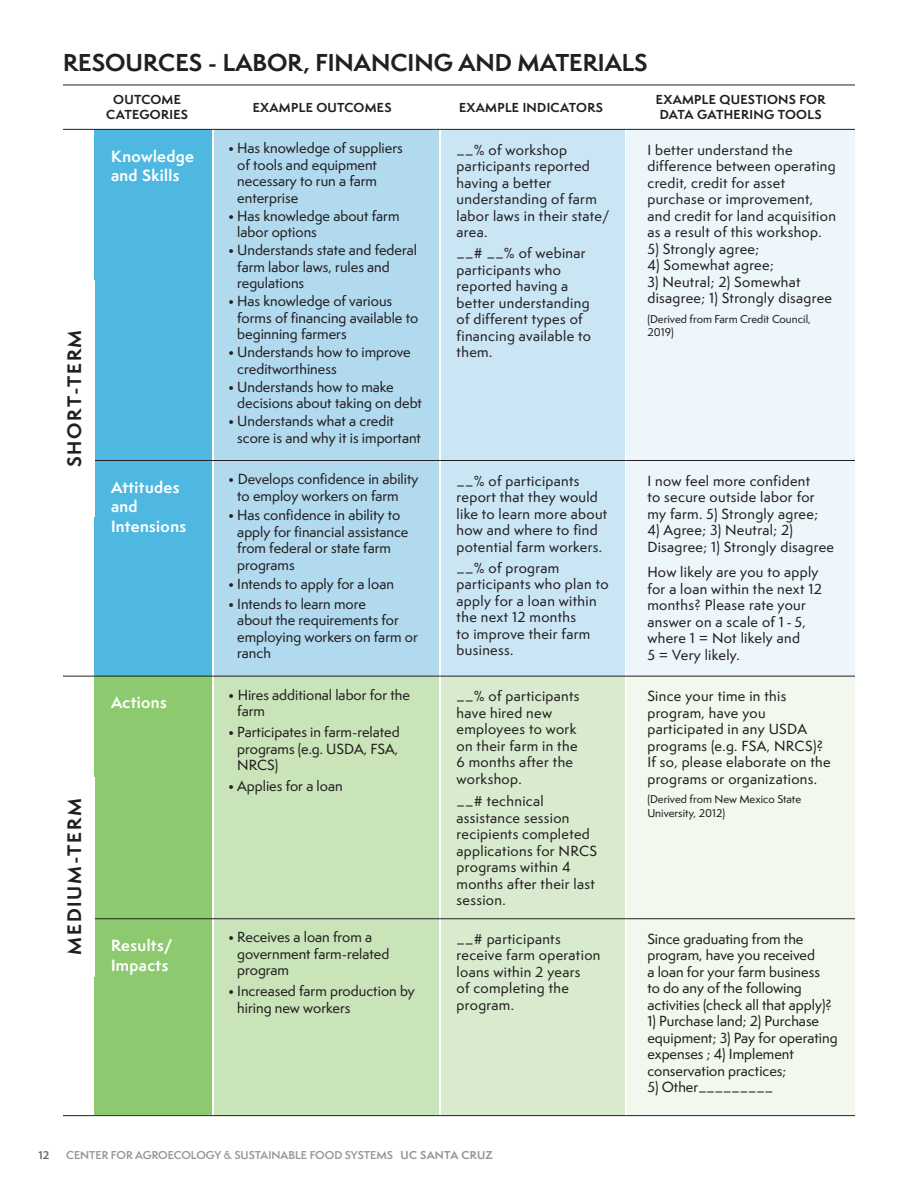
<style>
.page{position:relative;width:918px;height:1188px;background:#fff}
.page>*{position:absolute;margin:0;border:0;box-sizing:border-box;transform-origin:0 0}
.table_head{font:700 22.5px "Semplicita Pro";color:#231f20}
.t1{font:700 18px "Semplicita Pro";letter-spacing:.1em;color:#231f20}
.t2{font:700 15px/19.5px "Semplicita Pro";letter-spacing:.025em;color:#fff}
.indicators{font:500 13.5px/16.5px "Semplicita Pro";letter-spacing:.025em;color:#231f20}
.bullets{font:500 13.5px/16.5px "Semplicita Pro";color:#231f20}
.indicators-2{font:500 13.5px/16.5px "Semplicita Pro";color:#231f20}
.t3{font:700 12px/14.4px "Semplicita Pro";letter-spacing:.025em;color:#231f20;text-align:center}
.citation{font:500 10.5px/13.5px "Semplicita Pro";color:#231f20}
.t4{font:600 10.5px "Semplicita Pro";color:#939598}
.t5{font:700 10.5px "Semplicita Pro";color:#6c6d70}
.s1{font-weight:700}
</style>
<div class="page">
<div style="left:627px;top:130px;width:228px;height:547px;background:#edf6fa"></div>
<div style="left:627px;top:676px;width:228px;height:439px;background:#f2f8ee"></div>
<div style="left:441px;top:130px;width:183px;height:546px;background:#cae6f5"></div>
<div style="left:441px;top:676px;width:183px;height:439px;background:#d9ebcf"></div>
<div style="left:214px;top:129px;width:225px;height:547px;background:#b1daef"></div>
<div style="left:214px;top:676px;width:225px;height:439px;background:#cae4ba"></div>
<div style="left:94px;top:129px;width:118px;height:548px;background:#4eb8e0"></div>
<div style="left:94px;top:676px;width:118px;height:439px;background:#8cc96f"></div>
<hr style="left:63px;top:85px;width:146px;height:1px;background:#231f20">
<hr style="left:209px;top:85px;width:227px;height:1px;background:#231f20">
<hr style="left:63px;top:129px;width:146px;height:1px;background:#231f20">
<hr style="left:63px;top:460px;width:146px;height:1px;background:#231f20">
<hr style="left:436px;top:460px;width:190px;height:1px;background:#231f20">
<hr style="left:626px;top:460px;width:229px;height:1px;background:#231f20">
<hr style="left:63px;top:676px;width:146px;height:1px;background:#231f20">
<hr style="left:436px;top:676px;width:190px;height:1px;background:#231f20">
<hr style="left:626px;top:676px;width:229px;height:1px;background:#231f20">
<hr style="left:63px;top:918px;width:146px;height:1px;background:#231f20">
<hr style="left:209px;top:918px;width:227px;height:1px;background:#231f20">
<hr style="left:436px;top:918px;width:190px;height:1px;background:#231f20">
<hr style="left:626px;top:918px;width:229px;height:1px;background:#231f20">
<hr style="left:63px;top:1115px;width:146px;height:1px;background:#231f20">
<hr style="left:209px;top:1115px;width:227px;height:1px;background:#231f20">
<hr style="left:436px;top:1115px;width:190px;height:1px;background:#231f20">
<hr style="left:626px;top:1115px;width:229px;height:1px;background:#231f20">
<hr style="left:209px;top:129px;width:227px;height:1px;background:#231f20">
<hr style="left:209px;top:460px;width:227px;height:1px;background:#231f20">
<hr style="left:209px;top:676px;width:227px;height:1px;background:#231f20">
<hr style="left:436px;top:85px;width:190px;height:1px;background:#231f20">
<hr style="left:626px;top:85px;width:229px;height:1px;background:#231f20">
<hr style="left:436px;top:129px;width:190px;height:1px;background:#231f20">
<hr style="left:626px;top:129px;width:229px;height:1px;background:#231f20">
<div style="left:63px;top:777px;width:31px;height:199px;background:#fff"></div>
<div style="left:63px;top:280px;width:31px;height:237px;background:#fff"></div>
<p class="table_head" style="left:63px;top:46px;width:586px">RESOURCES - LABOR, FINANCING AND MATERIALS</p>
<p class="t1" style="left:61px;top:467px;width:139px;rotate:-90deg">SHORT-TERM</p>
<p class="t1" style="left:61px;top:955px;width:157px;rotate:-90deg">MEDIUM-TERM</p>
<p class="t3" style="left:106px;top:93px;width:83px">OUTCOME<br>CATEGORIES</p>
<p class="t3" style="left:253px;top:100px;width:140px">EXAMPLE OUTCOMES</p>
<p class="t3" style="left:459px;top:100px;width:145px">EXAMPLE INDICATORS</p>
<p class="t3" style="left:656px;top:93px;width:171px">EXAMPLE QUESTIONS FOR<br>DATA GATHERING TOOLS</p>
<p class="t2" style="left:111px;top:146px;width:85px">Knowledge and Skills</p>
<p class="bullets" style="left:237px;top:140px;width:167px;text-indent:-9px">• Has knowledge of suppliers of tools and equipment necessary to run a farm enterprise</p>
<p class="bullets" style="left:237px;top:207px;width:164px;text-indent:-9px">• Has knowledge about farm labor options</p>
<p class="bullets" style="left:237px;top:242px;width:181px;text-indent:-9px">• Understands state and federal farm labor laws, rules and regulations</p>
<p class="bullets" style="left:237px;top:293px;width:182px;text-indent:-9px">• Has knowledge of various forms of financing available to beginning farmers</p>
<p class="bullets" style="left:237px;top:344px;width:175px;text-indent:-9px">• Understands how to improve creditworthiness</p>
<p class="bullets" style="left:237px;top:378px;width:186px;text-indent:-9px">• Understands how to make decisions about taking on debt</p>
<p class="bullets" style="left:237px;top:413px;width:185px;text-indent:-9px">• Understands what a credit score is and why it is important</p>
<p class="indicators" style="left:457px;top:141px;width:154px">__% of workshop participants reported having a better understanding of farm labor laws in their state/ area.</p>
<p class="indicators" style="left:457px;top:245px;width:136px">__# __% of webinar participants who reported having a better understanding of different types of financing available to them.</p>
<p class="indicators" style="left:647px;top:141px;width:190px">I better understand the difference between operating credit, credit for asset purchase or improvement, and credit for land acquisition as a result of this workshop.</p>
<p class="indicators" style="left:647px;top:240px;width:113px">5) Strongly agree;</p>
<p class="indicators" style="left:647px;top:257px;width:128px">4) Somewhat agree;</p>
<p class="indicators" style="left:647px;top:273px;width:186px">3) Neutral; 2) Somewhat disagree; 1) Strongly disagree</p>
<p class="citation" style="left:647px;top:312px;width:165px">(Derived from Farm Credit Council,<br>2019)</p>
<p class="t2" style="left:111px;top:477px;width:77px">Attitudes and<br>Intensions</p>
<p class="bullets" style="left:237px;top:471px;width:183px;text-indent:-9px">• Develops confidence in ability to employ workers on farm</p>
<p class="bullets" style="left:237px;top:507px;width:173px;text-indent:-9px">• Has confidence in ability to apply for financial assistance from federal or state farm programs</p>
<p class="bullets" style="left:228px;top:576px;width:167px">• Intends to apply for a loan</p>
<p class="bullets" style="left:237px;top:595px;width:182px;text-indent:-9px">• Intends to learn more<br>about the requirements for employing workers on farm or ranch</p>
<p class="indicators" style="left:457px;top:472px;width:152px">__% of participants report that they would like to learn more about how and where to find potential farm workers.</p>
<p class="indicators" style="left:457px;top:559px;width:153px">__% of program participants who plan to apply for a loan within the next 12 months<br>to improve their farm business.</p>
<p class="indicators" style="left:647px;top:472px;width:172px">I now feel more confident to secure outside labor for my farm. 5) Strongly agree;</p>
<p class="indicators" style="left:647px;top:522px;width:188px">4) Agree; 3) Neutral; 2)<br>Disagree; 1) Strongly disagree</p>
<p class="indicators" style="left:647px;top:564px;width:176px">How likely are you to apply for a loan within the next 12 months? Please rate your answer on a scale of 1 - 5, where 1 = Not likely and<br>5 = Very likely.</p>
<p class="t2" style="left:111px;top:693px;width:57px">Actions</p>
<p class="bullets" style="left:237px;top:686px;width:174px;text-indent:-9px">• Hires additional labor for the farm</p>
<p class="bullets" style="left:237px;top:724px;width:164px;text-indent:-9px">• Participates in farm-related programs (e.g. USDA, FSA,<br>NRCS)</p>
<p class="bullets" style="left:228px;top:778px;width:116px">• Applies for a loan</p>
<p class="indicators" style="left:457px;top:688px;width:124px">__% of participants have hired new employees to work on their farm in the<br>6 months after the workshop.</p>
<p class="indicators" style="left:457px;top:793px;width:142px">__# technical assistance session recipients completed applications for NRCS programs within 4 months after their last session.</p>
<p class="indicators" style="left:647px;top:688px;width:185px">Since your time in this program, have you participated in any USDA programs (e.g. FSA, NRCS)?<br>If so, please elaborate on the programs or organizations.</p>
<p class="citation" style="left:647px;top:792px;width:155px">(Derived from New Mexico State<br>University, 2012)</p>
<p class="t2" style="left:111px;top:935px;width:63px">Results/<br>Impacts</p>
<p class="bullets" style="left:237px;top:929px;width:154px;text-indent:-9px">• Receives a loan from a government farm-related program</p>
<p class="bullets" style="left:237px;top:983px;width:179px;text-indent:-9px">• Increased farm production by hiring new workers</p>
<p class="indicators" style="left:457px;top:930px;width:145px">__# participants receive farm operation loans within 2 years<br>of completing the program.</p>
<p class="indicators-2" style="left:647px;top:930px;width:186px">Since graduating from the program, have you received<br>a loan for your farm business to do any of the following activities (check all that apply)?</p>
<p class="indicators-2" style="left:647px;top:1013px;width:192px">1) Purchase land; 2) Purchase equipment; 3) Pay for operating expenses ; 4) Implement conservation practices;</p>
<p class="indicators" style="left:647px;top:1079px;width:127px">5) Other_________</p>
<p class="t5" style="left:39px;top:1147px;width:12px">12</p>
<p class="t4" style="left:66px;top:1147px;width:428px">CENTER FOR AGROECOLOGY &amp; SUSTAINABLE FOOD SYSTEMS <span class="s1">UC SANTA CRUZ</span></p>
</div>
